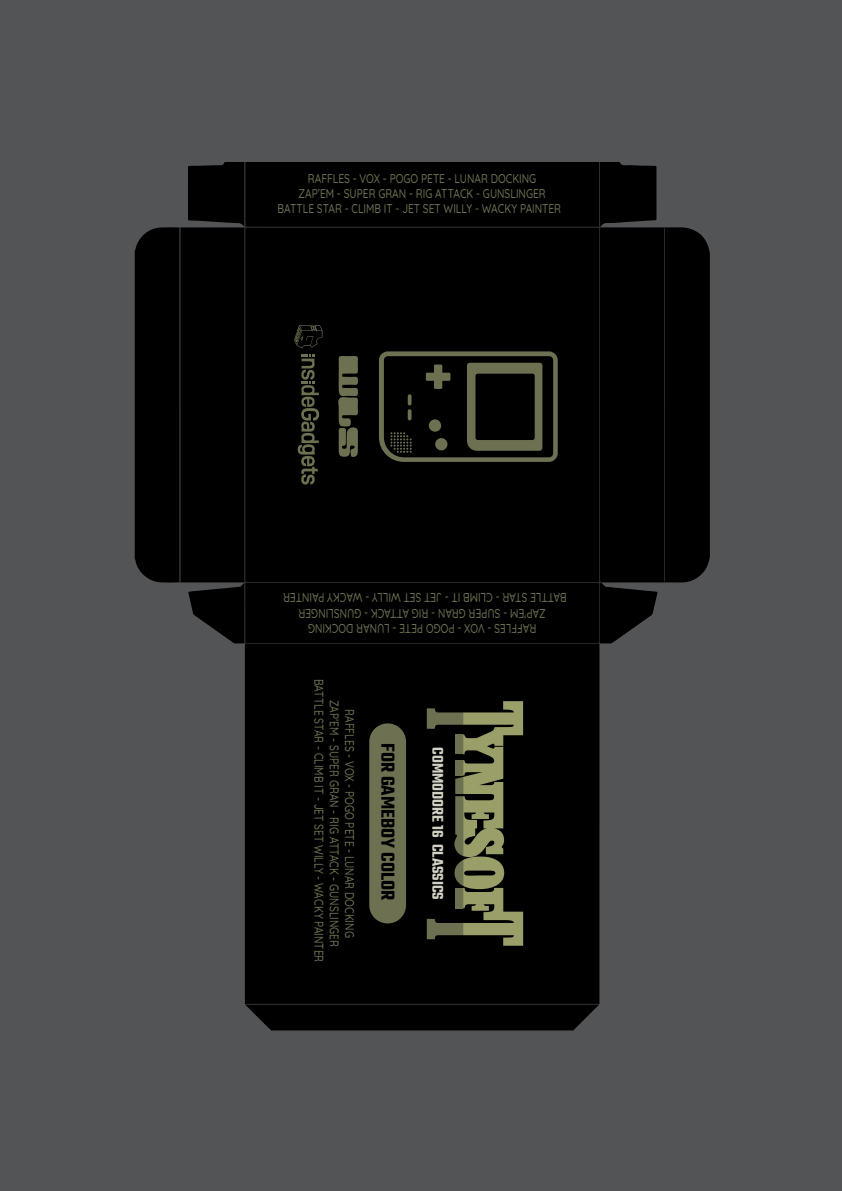
<style>
.page{position:relative;width:842px;height:1191px;background:#525456}
.page>*{position:absolute;margin:0;border:0;box-sizing:border-box;transform-origin:0 0}
.t1{font:600 20.5px "Teko";color:#000001;scale:1.05 1}
.t2{font:600 16.9px "Teko";color:#d3d1c6}
.t3{font:500 12.7px/15.3px "Quicksand";color:#6d7051;text-align:center;scale:.8 1}
</style>
<div class="page">
<div style="left:245px;top:643px;width:354px;height:361px;background:#000001"></div>
<svg style="left:245px;top:1004px;width:354px;height:26px;background:#070708"></svg>
<svg style="left:427px;top:701px;width:96px;height:244px;background:#3f402c"></svg>
<div style="left:369px;top:723px;width:37px;height:200px;background:#6d7051;border-radius:18px"></div>
<svg style="left:135px;top:162px;width:575px;height:481px;background:#090909"></svg>
<p class="t3" style="left:277px;top:169px;width:356px">RAFFLES - VOX - POGO PETE - LUNAR DOCKING<br>ZAP’EM - SUPER GRAN - RIG ATTACK - GUNSLINGER<br>BATTLE STAR - CLIMB IT - JET SET WILLY - WACKY PAINTER</p>
<p class="t3" style="left:567px;top:637px;width:356px;rotate:-180deg">RAFFLES - VOX - POGO PETE - LUNAR DOCKING<br>ZAP’EM - SUPER GRAN - RIG ATTACK - GUNSLINGER<br>BATTLE STAR - CLIMB IT - JET SET WILLY - WACKY PAINTER</p>
<p class="t3" style="left:358px;top:678px;width:356px;rotate:90deg">RAFFLES - VOX - POGO PETE - LUNAR DOCKING<br>ZAP’EM - SUPER GRAN - RIG ATTACK - GUNSLINGER<br>BATTLE STAR - CLIMB IT - JET SET WILLY - WACKY PAINTER</p>
<h1 class="t1" style="left:400px;top:743px;width:151px;rotate:90deg">FOR GAMEBOY COLOR</h1>
<h2 class="t2" style="left:448px;top:747px;width:154px;rotate:90deg">COMMODORE 16 CLASSICS</h2>
</div>
